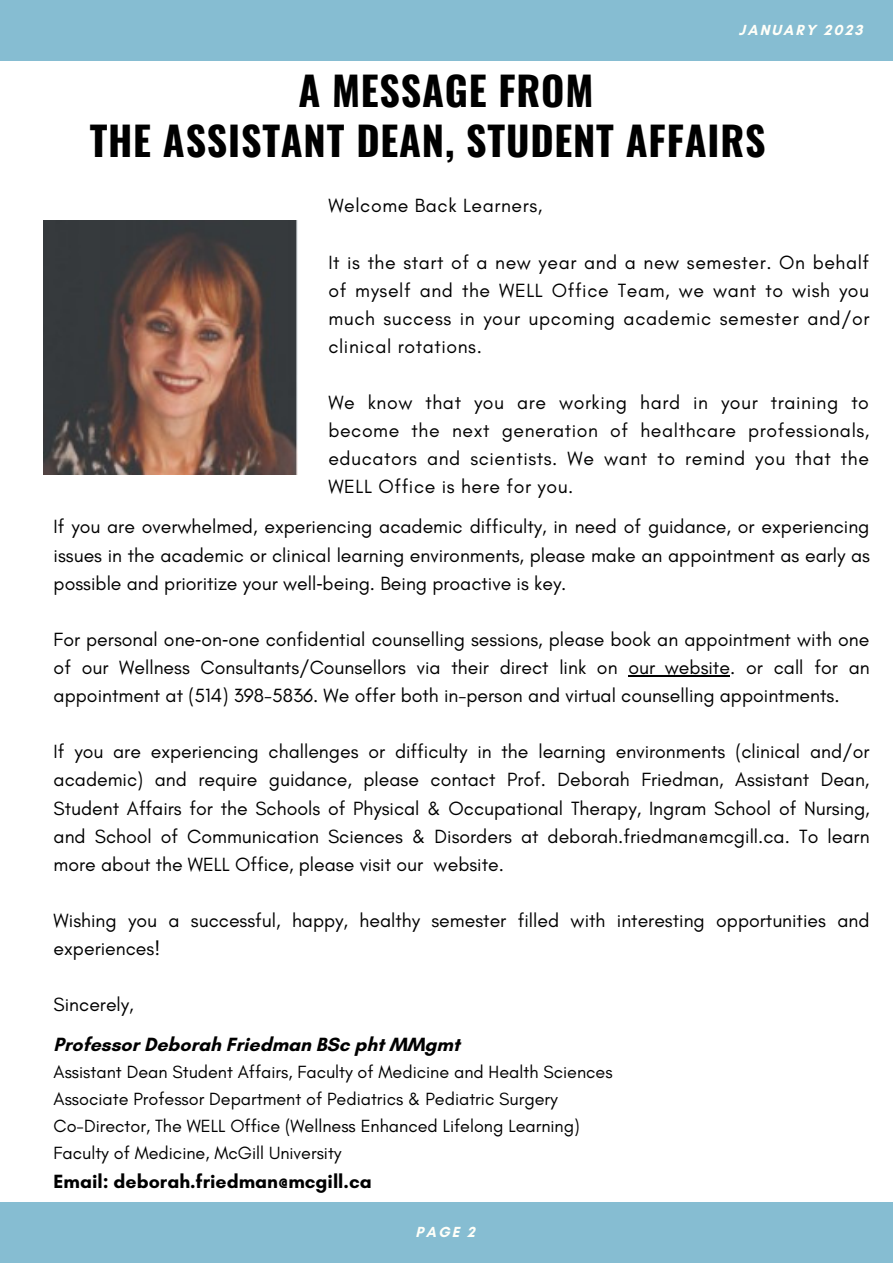
<style>
.page{position:relative;width:893px;height:1264px;background:#fff}
.page>*{position:absolute;margin:0;border:0;box-sizing:border-box;transform-origin:0 0}
.t1{font:700 39.9px/49.5px "Oswald";letter-spacing:.02em;color:#000}
.t2{font:19.5px/28px "Glacial Indifference";color:#000;text-align:justify}
.t3{font:700 19.5px "Glacial Indifference";color:#000}
.t4{font:19.5px "Glacial Indifference";letter-spacing:.03em;color:#000}
.t5{font:18px/27px "Glacial Indifference";color:#000}
.t6{font:700 14.85px "Glacial Indifference";letter-spacing:.14em;color:#fffff9}
.s1{font-family:"Noto Sans"}
</style>
<div class="page">
<div style="left:0;top:0;width:892px;height:61px;background:#86bdd2"></div>
<div style="left:0;top:1201px;width:892px;height:61px;background:#86bdd2"></div>
<img style="left:43px;top:221px;width:254px;height:254px">
<hr style="left:628px;top:675px;width:102px;height:1px;background:#000">
<p class="t6" style="left:738px;top:21px;width:125px">JANUARY 2023</p>
<h1 class="t1" style="left:90px;top:64px;width:677px;text-indent:209px">A MESSAGE FROM<br>THE ASSISTANT DEAN, STUDENT AFFAIRS</h1>
<p class="t4" style="left:328px;top:194px;width:215px">Welcome Back Learners,</p>
<p class="t2" style="left:328px;top:248px;width:542px">It is the start of a new year and a new semester. On behalf of myself and the WELL Office Team, we want to wish you much success in your upcoming academic semester and/or clinical rotations.</p>
<p class="t2" style="left:328px;top:388px;width:542px">We know that you are working hard in your training to become the next generation of healthcare professionals, educators and scientists. We want to remind you that the WELL Office is here for you.</p>
<p class="t2" style="left:54px;top:512px;width:817px">If you are overwhelmed, experiencing academic difficulty, in need of guidance, or experiencing issues in the academic or clinical learning environments, please make an appointment as early as possible and prioritize your well<span class="s1">‐</span>being. Being proactive is key.</p>
<p class="t2" style="left:54px;top:625px;width:817px">For personal one<span class="s1">‐</span>on<span class="s1">‐</span>one confidential counselling sessions, please book an appointment with one of our Wellness Consultants/Counsellors via their direct link on our website. or call for an appointment at (514) 398-5836. We offer both in-person and virtual counselling appointments.</p>
<p class="t2" style="left:54px;top:737px;width:817px">If you are experiencing challenges or difficulty in the learning environments (clinical and/or academic) and require guidance, please contact Prof. Deborah Friedman, Assistant Dean, Student Affairs for the Schools of Physical &amp; Occupational Therapy, Ingram School of Nursing, and School of Communication Sciences &amp; Disorders at deborah.friedman@mcgill.ca. To learn more about the WELL Office, please visit our website.</p>
<p class="t2" style="left:54px;top:906px;width:817px">Wishing you a successful, happy, healthy semester filled with interesting opportunities and experiences!</p>
<p class="t2" style="left:54px;top:990px;width:82px">Sincerely,</p>
<p class="t3" style="left:54px;top:1032px;width:407px">Professor Deborah Friedman BSc pht MMgmt</p>
<p class="t5" style="left:54px;top:1058px;width:560px">Assistant Dean Student Affairs, Faculty of Medicine and Health Sciences Associate Professor Department of Pediatrics &amp; Pediatric Surgery Co-Director, The WELL Office (Wellness Enhanced Lifelong Learning)<br>Faculty of Medicine, McGill University</p>
<p class="t3" style="left:54px;top:1169px;width:319px">Email: deborah.friedman@mcgill.ca</p>
<p class="t6" style="left:415px;top:1222px;width:61px">PAGE 2</p>
</div>
